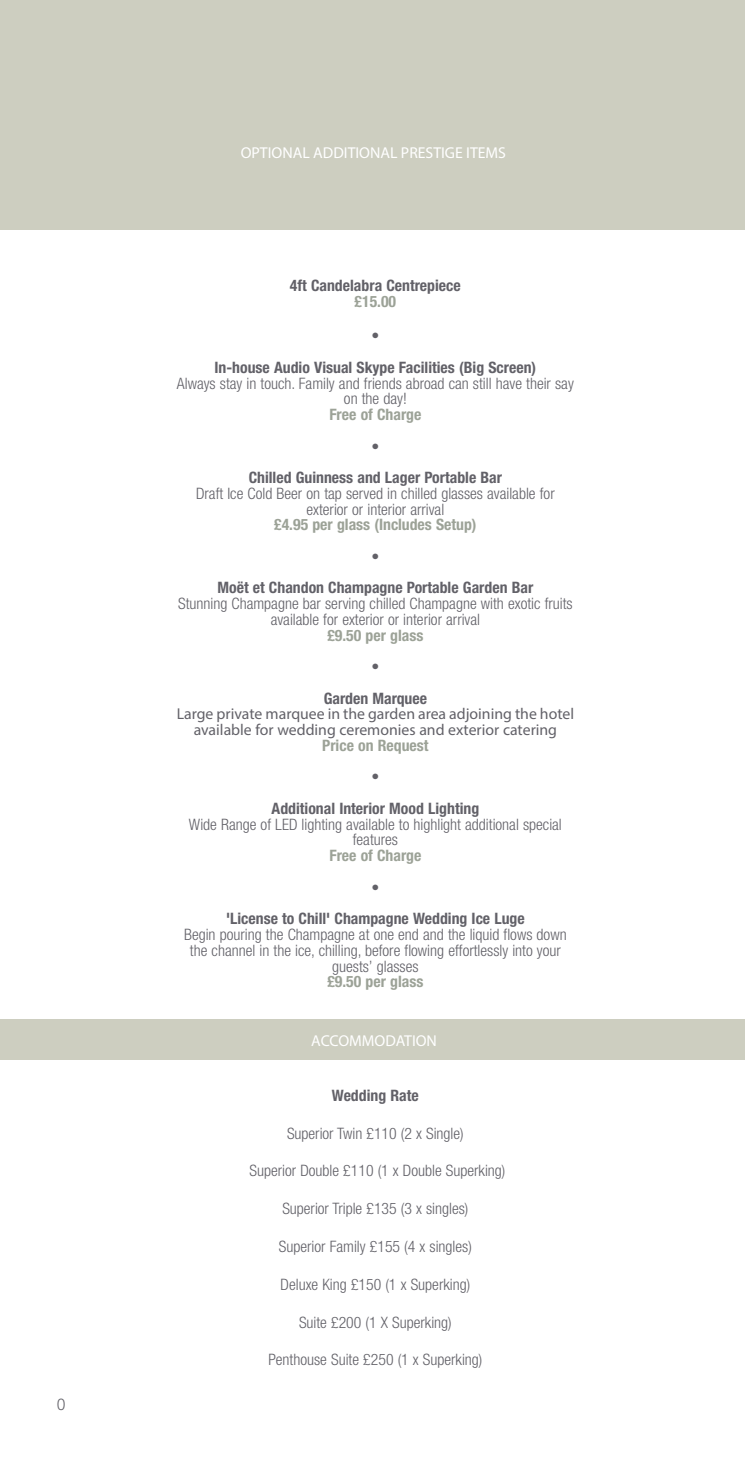
<style>
.page{position:relative;width:745px;height:1474px;background:#fff}
.page>*{position:absolute;margin:0;border:0;box-sizing:border-box;transform-origin:0 0}
.t1{font:300 condensed 15.75px/15.8px "Helvetica Neue LT Std";color:#626168;text-align:center}
.t2{font:700 condensed 15.75px/31.5px "Helvetica Neue LT Std";color:#626168;text-align:center}
.t3{font:15.75px/15.8px "Myriad Pro";color:#626168;text-align:center}
.t4{font:700 condensed 15.75px "Helvetica Neue LT Std";color:#9ca297}
.t5{font:15.75px "Myriad Pro";color:#fff}
</style>
<div class="page">
<div style="left:0;top:0;width:744px;height:230px;background:#cdcec0"></div>
<div style="left:0;top:1018px;width:744px;height:41px;background:#cdcec0"></div>
<img style="left:744px;top:0;width:1px;height:230px">
<p class="t1" style="left:57px;top:1395px;width:10px">O</p>
<p class="t5" style="left:240px;top:143px;width:267px">OPTIONAL ADDITIONAL PRESTIGE ITEMS</p>
<p class="t2" style="left:290px;top:269px;width:172px">4ft Candelabra Centrepiece</p>
<p class="t4" style="left:354px;top:291px;width:43px">£15.00</p>
<p class="t1" style="left:371px;top:328px;width:9px">•</p>
<p class="t2" style="left:214px;top:351px;width:323px">In-house Audio Visual Skype Facilities (Big Screen)</p>
<p class="t1" style="left:177px;top:375px;width:398px">Always stay in touch. Family and friends abroad can still have their say on the day!</p>
<p class="t4" style="left:329px;top:405px;width:93px">Free of Charge</p>
<p class="t2" style="left:248px;top:430px;width:255px">•<br>Chilled Guinness and Lager Portable Bar</p>
<p class="t1" style="left:196px;top:485px;width:360px">Draft Ice Cold Beer on tap served in chilled glasses available for exterior or interior arrival</p>
<p class="t4" style="left:274px;top:515px;width:204px">£4.95 per glass (Includes Setup)</p>
<p class="t2" style="left:217px;top:540px;width:317px">•<br>Moët et Chandon Champagne Portable Garden Bar</p>
<p class="t1" style="left:178px;top:595px;width:396px">Stunning Champagne bar serving chilled Champagne with exotic fruits available for exterior or interior arrival</p>
<p class="t4" style="left:327px;top:625px;width:97px">£9.50 per glass</p>
<p class="t2" style="left:323px;top:650px;width:105px">•<br>Garden Marquee</p>
<p class="t3" style="left:177px;top:706px;width:398px">Large private marquee in the garden area adjoining the hotel available for wedding ceremonies and exterior catering</p>
<p class="t4" style="left:322px;top:735px;width:108px">Price on Request</p>
<p class="t2" style="left:271px;top:761px;width:209px">•<br>Additional Interior Mood Lighting</p>
<p class="t1" style="left:189px;top:816px;width:374px">Wide Range of LED lighting available to highlight additional special features</p>
<p class="t4" style="left:329px;top:846px;width:93px">Free of Charge</p>
<p class="t2" style="left:226px;top:871px;width:300px">•<br>'License to Chill' Champagne Wedding Ice Luge</p>
<p class="t1" style="left:184px;top:926px;width:384px">Begin pouring the Champagne at one end and the liquid flows down the channel in the ice, chilling, before flowing effortlessly into your guests’ glasses</p>
<p class="t4" style="left:327px;top:972px;width:97px">£9.50 per glass</p>
<p class="t5" style="left:311px;top:1031px;width:127px">ACCOMMODATION</p>
<p class="t2" style="left:332px;top:1079px;width:88px">Wedding Rate</p>
<p class="t1" style="left:287px;top:1124px;width:178px">Superior Twin £110 (2 x Single)</p>
<p class="t1" style="left:249px;top:1162px;width:257px">Superior Double £110 (1 x Double Superking)</p>
<p class="t1" style="left:282px;top:1200px;width:187px">Superior Triple £135 (3 x singles)</p>
<p class="t1" style="left:279px;top:1238px;width:194px">Superior Family £155 (4 x singles)</p>
<p class="t1" style="left:280px;top:1276px;width:191px">Deluxe King £150 (1 x Superking)</p>
<p class="t1" style="left:299px;top:1313px;width:154px">Suite £200 (1 X Superking)</p>
<p class="t1" style="left:268px;top:1351px;width:215px">Penthouse Suite £250 (1 x Superking)</p>
</div>
